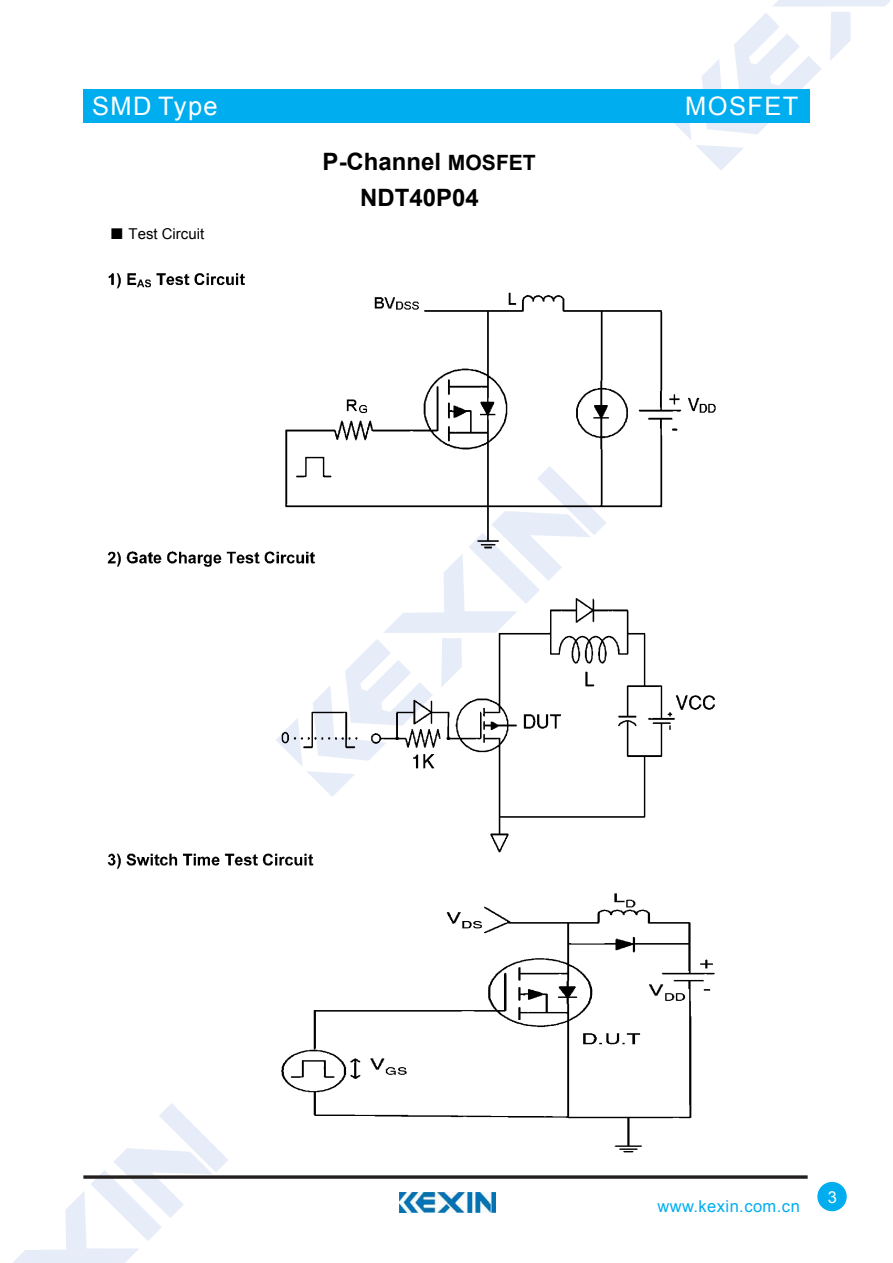
<style>
.page{position:relative;width:893px;height:1263px;background:#fff}
.page>*{position:absolute;margin:0;border:0;box-sizing:border-box;transform-origin:0 0}
.t1{font:25.5px "Arial";letter-spacing:.055em;color:#fff}
.t2{font:700 24px/35.8px "Arial";color:#000}
.t3{font:16.5px "Arial";letter-spacing:.025em;color:#00adef}
.t4{font:16.5px "Arial";color:#fff}
.t5{font:15px "Arial";color:#000}
.s1{font-family:"Sim Sun"}
.s2{font-size:21px}
</style>
<div class="page">
<svg style="left:674px;top:0;width:216px;height:170px"></svg>
<svg style="left:13px;top:1173px;width:199px;height:90px"></svg>
<div style="left:83px;top:89px;width:726px;height:34px;background:#00adef"></div>
<svg style="left:83px;top:1175px;width:725px;height:4px;background:#433f40"></svg>
<div style="left:817px;top:1182px;width:30px;height:29px;background:#00adef;border-radius:50%"></div>
<img style="left:400px;top:1193px;width:95px;height:20px">
<img style="left:102px;top:273px;width:614px;height:900px">
<p class="t1" style="left:92px;top:89px;width:127px">SMD Type</p>
<p class="t5" style="left:109px;top:224px;width:96px"><span class="s1">■</span> Test Circuit</p>
<p class="t2" style="left:360px;top:145px;width:177px;text-indent:-38px">P-Channel <span class="s2">MOSFET<br></span>NDT40P04</p>
<p class="t1" style="left:685px;top:89px;width:115px">MOSFET</p>
<p class="t3" style="left:657px;top:1196px;width:144px">www.kexin.com.cn</p>
<p class="t4" style="left:828px;top:1186px;width:11px">3</p>
</div>
